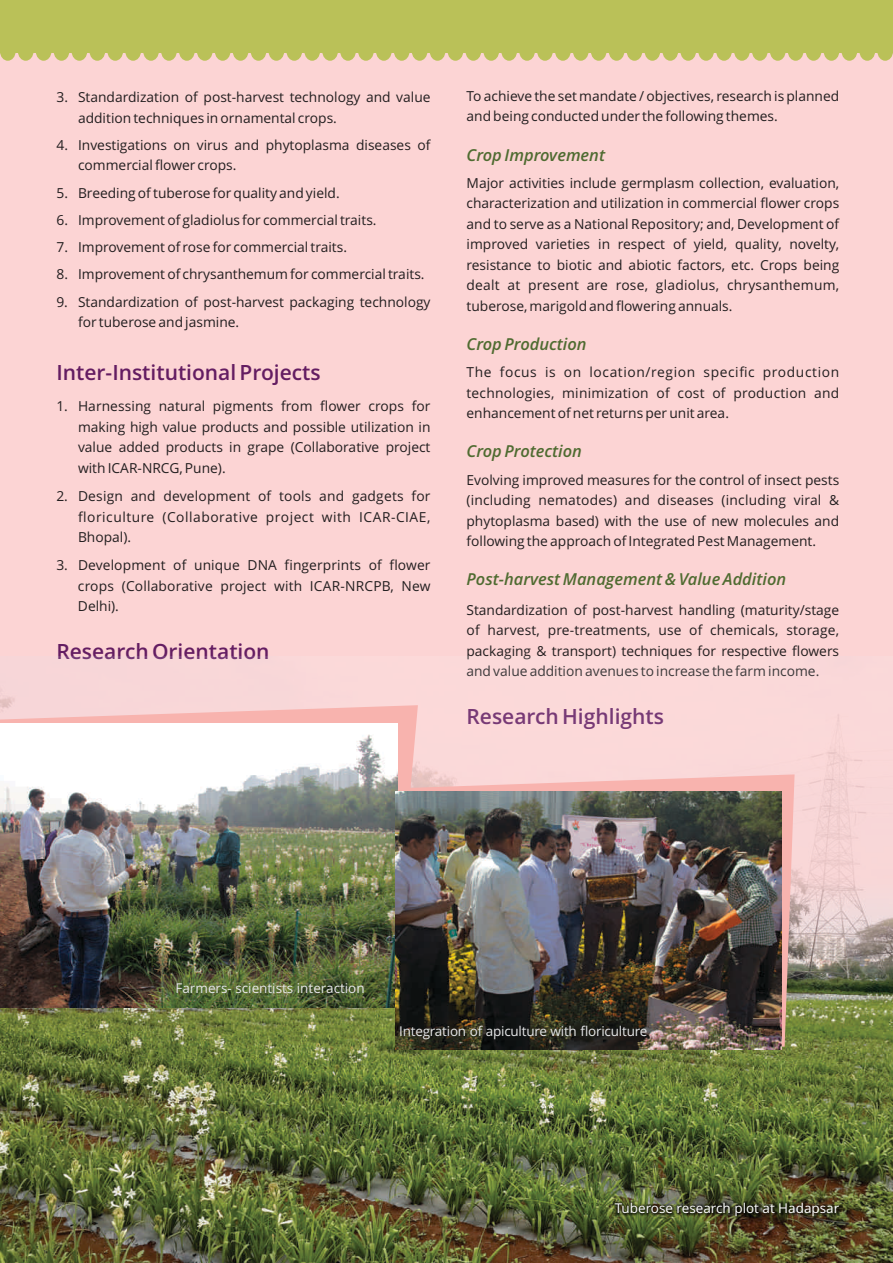
<style>
.page{position:relative;width:893px;height:1263px;background:#fcd4d4}
.page>*{position:absolute;margin:0;border:0;box-sizing:border-box;transform-origin:0 0}
.t1{font:600 21px "Open Sans";color:#641d62}
.t2{font:italic 600 16.5px "Open Sans";color:#4f6b31}
.t3{font:13.8px/20.5px "Open Sans";color:#231f20;text-align:justify}
.t4{font:13.5px "Open Sans";letter-spacing:-.015em;color:#e6e7e8}
.t5{font:13.5px "Open Sans";color:#fff}
</style>
<div class="page">
<div style="left:0;top:0;width:893px;height:53px;background:#bac158"></div>
<div style="left:0;top:42px;width:16px;height:19px;background:#bac158;border-radius:50%"></div>
<div style="left:18px;top:42px;width:15px;height:19px;background:#bac158;border-radius:50%"></div>
<div style="left:36px;top:42px;width:15px;height:19px;background:#bac158;border-radius:50%"></div>
<div style="left:54px;top:42px;width:15px;height:19px;background:#bac158;border-radius:50%"></div>
<div style="left:72px;top:42px;width:15px;height:19px;background:#bac158;border-radius:50%"></div>
<div style="left:90px;top:42px;width:15px;height:19px;background:#bac158;border-radius:50%"></div>
<div style="left:107px;top:42px;width:16px;height:19px;background:#bac158;border-radius:50%"></div>
<div style="left:125px;top:42px;width:16px;height:19px;background:#bac158;border-radius:50%"></div>
<div style="left:143px;top:42px;width:16px;height:19px;background:#bac158;border-radius:50%"></div>
<div style="left:161px;top:42px;width:16px;height:19px;background:#bac158;border-radius:50%"></div>
<div style="left:179px;top:42px;width:16px;height:19px;background:#bac158;border-radius:50%"></div>
<div style="left:197px;top:42px;width:16px;height:19px;background:#bac158;border-radius:50%"></div>
<div style="left:215px;top:42px;width:15px;height:19px;background:#bac158;border-radius:50%"></div>
<div style="left:233px;top:42px;width:15px;height:19px;background:#bac158;border-radius:50%"></div>
<div style="left:251px;top:42px;width:15px;height:19px;background:#bac158;border-radius:50%"></div>
<div style="left:269px;top:42px;width:15px;height:19px;background:#bac158;border-radius:50%"></div>
<div style="left:287px;top:42px;width:15px;height:19px;background:#bac158;border-radius:50%"></div>
<div style="left:304px;top:42px;width:16px;height:19px;background:#bac158;border-radius:50%"></div>
<div style="left:322px;top:42px;width:16px;height:19px;background:#bac158;border-radius:50%"></div>
<div style="left:340px;top:42px;width:16px;height:19px;background:#bac158;border-radius:50%"></div>
<div style="left:358px;top:42px;width:16px;height:19px;background:#bac158;border-radius:50%"></div>
<div style="left:376px;top:42px;width:16px;height:19px;background:#bac158;border-radius:50%"></div>
<div style="left:394px;top:42px;width:15px;height:19px;background:#bac158;border-radius:50%"></div>
<div style="left:412px;top:42px;width:15px;height:19px;background:#bac158;border-radius:50%"></div>
<div style="left:430px;top:42px;width:15px;height:19px;background:#bac158;border-radius:50%"></div>
<div style="left:448px;top:42px;width:15px;height:19px;background:#bac158;border-radius:50%"></div>
<div style="left:466px;top:42px;width:15px;height:19px;background:#bac158;border-radius:50%"></div>
<div style="left:483px;top:42px;width:16px;height:19px;background:#bac158;border-radius:50%"></div>
<div style="left:501px;top:42px;width:16px;height:19px;background:#bac158;border-radius:50%"></div>
<div style="left:519px;top:42px;width:16px;height:19px;background:#bac158;border-radius:50%"></div>
<div style="left:537px;top:42px;width:16px;height:19px;background:#bac158;border-radius:50%"></div>
<div style="left:555px;top:42px;width:16px;height:19px;background:#bac158;border-radius:50%"></div>
<div style="left:573px;top:42px;width:16px;height:19px;background:#bac158;border-radius:50%"></div>
<div style="left:591px;top:42px;width:15px;height:19px;background:#bac158;border-radius:50%"></div>
<div style="left:609px;top:42px;width:15px;height:19px;background:#bac158;border-radius:50%"></div>
<div style="left:627px;top:42px;width:15px;height:19px;background:#bac158;border-radius:50%"></div>
<div style="left:645px;top:42px;width:15px;height:19px;background:#bac158;border-radius:50%"></div>
<div style="left:662px;top:42px;width:16px;height:19px;background:#bac158;border-radius:50%"></div>
<div style="left:680px;top:42px;width:16px;height:19px;background:#bac158;border-radius:50%"></div>
<div style="left:698px;top:42px;width:16px;height:19px;background:#bac158;border-radius:50%"></div>
<div style="left:716px;top:42px;width:16px;height:19px;background:#bac158;border-radius:50%"></div>
<div style="left:734px;top:42px;width:16px;height:19px;background:#bac158;border-radius:50%"></div>
<div style="left:752px;top:42px;width:16px;height:19px;background:#bac158;border-radius:50%"></div>
<div style="left:770px;top:42px;width:15px;height:19px;background:#bac158;border-radius:50%"></div>
<div style="left:788px;top:42px;width:15px;height:19px;background:#bac158;border-radius:50%"></div>
<div style="left:806px;top:42px;width:15px;height:19px;background:#bac158;border-radius:50%"></div>
<div style="left:824px;top:42px;width:15px;height:19px;background:#bac158;border-radius:50%"></div>
<div style="left:842px;top:42px;width:15px;height:19px;background:#bac158;border-radius:50%"></div>
<div style="left:859px;top:42px;width:16px;height:19px;background:#bac158;border-radius:50%"></div>
<div style="left:877px;top:42px;width:16px;height:19px;background:#bac158;border-radius:50%"></div>
<img style="left:1px;top:689px;width:892px;height:574px">
<img style="left:418px;top:774px;width:377px;height:272px">
<svg style="left:0;top:705px;width:418px;height:87px;fill:#f8b3ae"></svg>
<img style="left:0;top:724px;width:398px;height:284px">
<img style="left:395px;top:792px;width:386px;height:257px">
<div style="left:613px;top:1201px;width:230px;height:19px;background:#020000;opacity:.69"></div>
<p class="t3" style="left:78px;top:88px;width:354px;text-indent:-22px">3. Standardization of post-harvest technology and value addition techniques in ornamental crops.</p>
<p class="t3" style="left:78px;top:136px;width:354px;text-indent:-22px">4. Investigations on virus and phytoplasma diseases of commercial flower crops.</p>
<p class="t3" style="left:56px;top:184px;width:285px">5. Breeding of tuberose for quality and yield.</p>
<p class="t3" style="left:56px;top:211px;width:322px">6. Improvement of gladiolus for commercial traits.</p>
<p class="t3" style="left:56px;top:238px;width:292px">7. Improvement of rose for commercial traits.</p>
<p class="t3" style="left:56px;top:265px;width:370px">8. Improvement of chrysanthemum for commercial traits.</p>
<p class="t3" style="left:78px;top:293px;width:354px;text-indent:-22px">9. Standardization of post-harvest packaging technology for tuberose and jasmine.</p>
<h1 class="t1" style="left:56px;top:364px;width:266px">Inter-Institutional Projects</h1>
<p class="t3" style="left:78px;top:397px;width:354px;text-indent:-22px">1. Harnessing natural pigments from flower crops for making high value products and possible utilization in value added products in grape (Collaborative project with ICAR-NRCG, Pune).</p>
<p class="t3" style="left:78px;top:487px;width:354px;text-indent:-22px">2. Design and development of tools and gadgets for floriculture (Collaborative project with ICAR-CIAE, Bhopal).</p>
<p class="t3" style="left:78px;top:556px;width:354px;text-indent:-22px">3. Development of unique DNA fingerprints of flower crops (Collaborative project with ICAR-NRCPB, New Delhi).</p>
<h1 class="t1" style="left:56px;top:643px;width:215px">Research Orientation</h1>
<p class="t3" style="left:467px;top:87px;width:374px">To achieve the set mandate / objectives, research is planned and being conducted under the following themes.</p>
<p class="t2" style="left:467px;top:148px;width:140px">Crop Improvement</p>
<p class="t3" style="left:467px;top:174px;width:374px">Major activities include germplasm collection, evaluation, characterization and utilization in commercial flower crops and to serve as a National Repository; and, Development of improved varieties in respect of yield, quality, novelty, resistance to biotic and abiotic factors, etc. Crops being dealt at present are rose, gladiolus, chrysanthemum, tuberose, marigold and flowering annuals.</p>
<p class="t2" style="left:467px;top:337px;width:122px">Crop Production</p>
<p class="t3" style="left:466px;top:363px;width:374px">The focus is on location/region specific production technologies, minimization of cost of production and enhancement of net returns per unit area.</p>
<p class="t2" style="left:466px;top:445px;width:117px">Crop Protection</p>
<p class="t3" style="left:466px;top:471px;width:374px">Evolving improved measures for the control of insect pests (including nematodes) and diseases (including viral &amp; phytoplasma based) with the use of new molecules and following the approach of Integrated Pest Management.</p>
<p class="t2" style="left:466px;top:573px;width:321px">Post-harvest Management &amp; Value Addition</p>
<p class="t3" style="left:466px;top:601px;width:374px">Standardization of post-harvest handling (maturity/stage of harvest, pre-treatments, use of chemicals, storage, packaging &amp; transport) techniques for respective flowers and value addition avenues to increase the farm income.</p>
<h1 class="t1" style="left:466px;top:708px;width:199px">Research Highlights</h1>
<p class="t4" style="left:175px;top:983px;width:191px">Farmers- scientists interaction</p>
<p class="t4" style="left:399px;top:1025px;width:250px">Integration of apiculture with floriculture</p>
<p class="t5" style="left:615px;top:1203px;width:226px">Tuberose research plot at Hadapsar</p>
</div>
